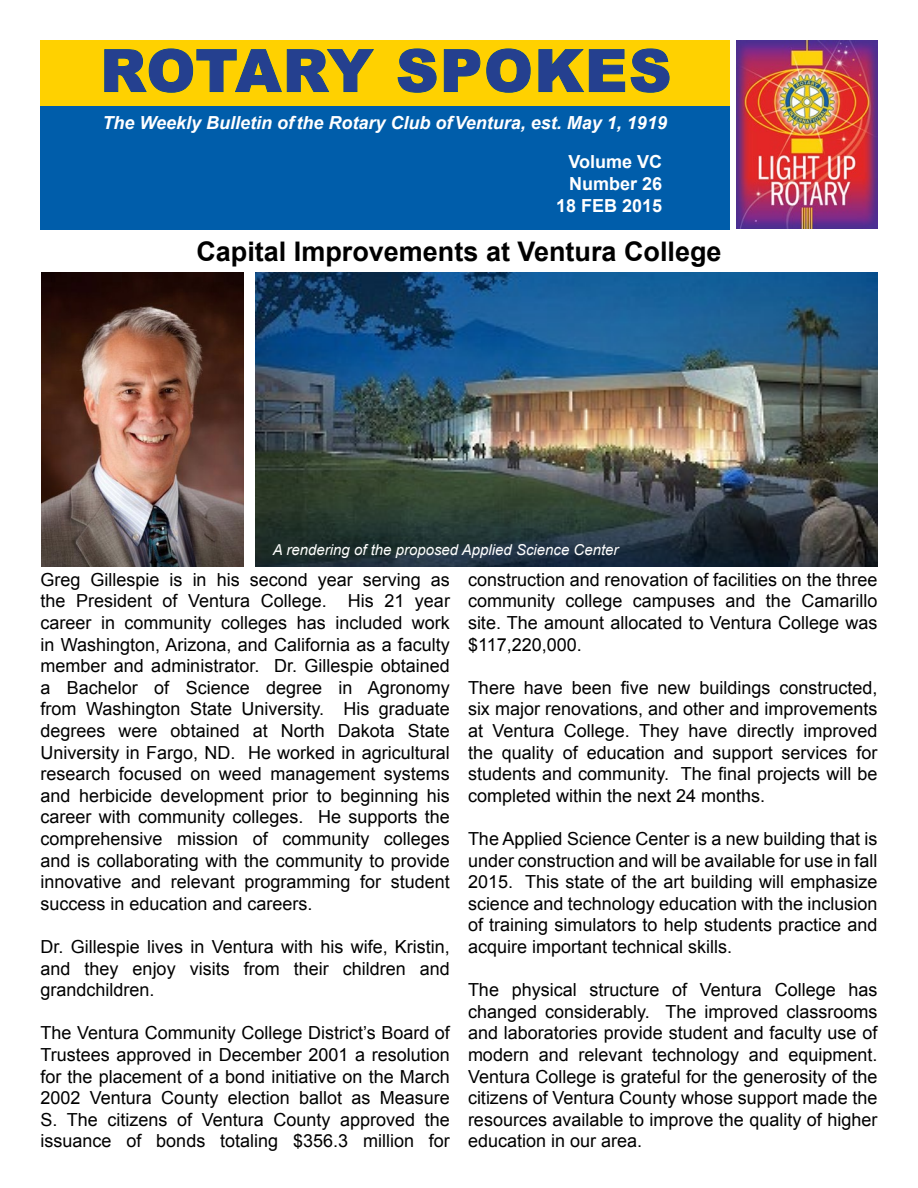
<style>
.page{position:relative;width:918px;height:1188px;background:#fff}
.page>*{position:absolute;margin:0;border:0;box-sizing:border-box;transform-origin:0 0}
.t1{font:900 58.5px "Arial";letter-spacing:.03em;color:#25408f}
.t2{font:700 27px "Arial";color:#000}
.t3{font:18px/21.6px "Arial";color:#000;text-align:justify}
.t4{font:italic 700 18px "Arial";color:#fff}
.t5{font:700 18px/22.2px "Arial";color:#fff;text-align:right}
.t6{font:italic 15px "Arial";color:#fff}
</style>
<div class="page">
<div style="left:40px;top:106px;width:690px;height:124px;background:#005daa"></div>
<div style="left:40px;top:40px;width:690px;height:66px;background:#ffd100"></div>
<svg style="left:104px;top:48px;width:270px;height:45px"></svg>
<svg style="left:397px;top:48px;width:40px;height:45px"></svg>
<svg style="left:444px;top:48px;width:87px;height:45px"></svg>
<svg style="left:538px;top:48px;width:132px;height:45px"></svg>
<img style="left:736px;top:40px;width:142px;height:189px">
<img style="left:41px;top:273px;width:203px;height:294px">
<img style="left:255px;top:273px;width:623px;height:294px">
<h1 class="t1" style="left:100px;top:28px;width:572px">ROTARY SPOKES</h1>
<p class="t4" style="left:102px;top:110px;width:566px">The Weekly Bulletin of the Rotary Club of Ventura, est. May 1, 1919</p>
<p class="t5" style="left:569px;top:151px;width:95px">Volume VC</p>
<p class="t5" style="left:556px;top:173px;width:108px">Number 26<br>18 FEB 2015</p>
<h2 class="t2" style="left:196px;top:233px;width:527px">Capital Improvements at Ventura College</h2>
<p class="t6" style="left:273px;top:540px;width:347px">A rendering of the proposed Applied Science Center</p>
<p class="t3" style="left:40px;top:569px;width:411px">Greg Gillespie is in his second year serving as the President of Ventura College. His 21 year career in community colleges has included work in Washington, Arizona, and California as a faculty member and administrator. Dr. Gillespie obtained a Bachelor of Science degree in Agronomy from Washington State University. His graduate degrees were obtained at North Dakota State University in Fargo, ND. He worked in agricultural research focused on weed management systems and herbicide development prior to beginning his career with community colleges. He supports the comprehensive mission of community colleges and is collaborating with the community to provide innovative and relevant programming for student success in education and careers.</p>
<p class="t3" style="left:40px;top:936px;width:411px">Dr. Gillespie lives in Ventura with his wife, Kristin, and they enjoy visits from their children and grandchildren.</p>
<p class="t3" style="left:40px;top:1022px;width:411px">The Ventura Community College District’s Board of Trustees approved in December 2001 a resolution for the placement of a bond initiative on the March 2002 Ventura County election ballot as Measure S. The citizens of Ventura County approved the issuance of bonds totaling $356.3 million for</p>
<p class="t3" style="left:468px;top:569px;width:411px">construction and renovation of facilities on the three community college campuses and the Camarillo site. The amount allocated to Ventura College was $117,220,000.</p>
<p class="t3" style="left:468px;top:677px;width:411px">There have been five new buildings constructed, six major renovations, and other and improvements at Ventura College. They have directly improved the quality of education and support services for students and community. The final projects will be completed within the next 24 months.</p>
<p class="t3" style="left:468px;top:828px;width:411px">The Applied Science Center is a new building that is under construction and will be available for use in fall 2015. This state of the art building will emphasize science and technology education with the inclusion of training simulators to help students practice and acquire important technical skills.</p>
<p class="t3" style="left:468px;top:979px;width:411px">The physical structure of Ventura College has changed considerably. The improved classrooms and laboratories provide student and faculty use of modern and relevant technology and equipment.<br>Ventura College is grateful for the generosity of the citizens of Ventura County whose support made the resources available to improve the quality of higher education in our area.</p>
</div>
